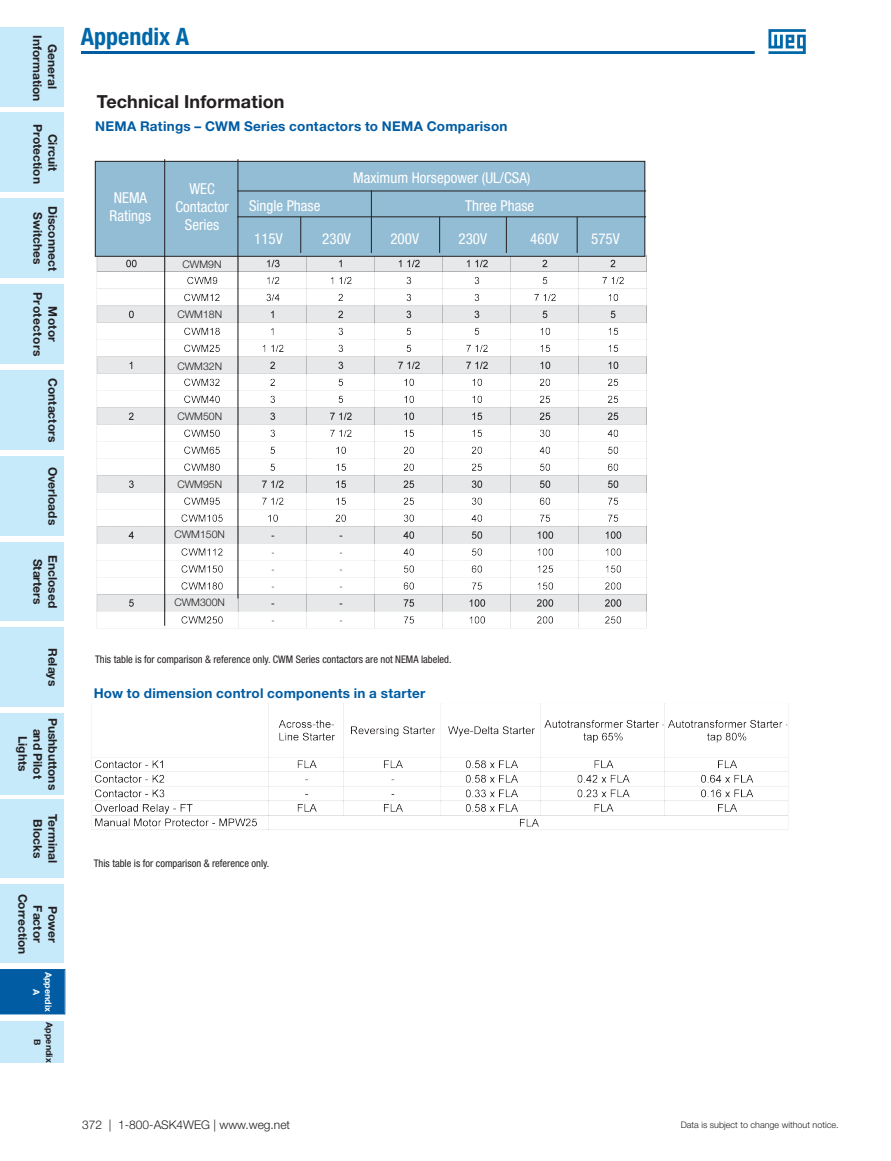
<style>
.page{position:relative;width:891px;height:1161px;background:#fff}
.page>*{position:absolute;margin:0;border:0;box-sizing:border-box;transform-origin:0 0}
.t1{font:700 condensed 24px "Helvetica Neue LT Pro";color:#0068a9}
.Page_Header{font:700 18px "Helvetica Neue LT Pro";letter-spacing:.005em;color:#231f20}
.t2{font:condensed 15px "Helvetica Neue LT Pro";color:#fff}
.Table_Header{font:700 13.5px "Helvetica Neue LT Pro";letter-spacing:.02em;color:#015ca3}
.t3{font:700 12px/15px "Helvetica Neue LT Std";color:#231f20;text-align:center}
.t4{font:300 12px "Helvetica Neue LT Pro";color:#231f20}
.t5{font:700 12px/15px "Helvetica Neue LT Std";letter-spacing:.03em;color:#231f20;text-align:center}
.paragraph_text{font:condensed 10.5px "Helvetica Neue LT Pro";color:#231f20}
.t6{font:300 10.5px "Helvetica Neue LT Pro";color:#231f20}
.t7{font:300 9px "Helvetica Neue LT Pro";color:#231f20}
.t8{font:700 9px/12px "Helvetica Neue LT Std";color:#fff;text-align:center}
.t9{font:700 9px/12px "Helvetica Neue LT Std";color:#231f20;text-align:center}
</style>
<div class="page">
<svg style="left:0;top:969px;width:66px;height:46px;background:#0760a5"></svg>
<div style="left:0;top:1021px;width:64px;height:42px;background:#c6eafa"></div>
<div style="left:0;top:27px;width:64px;height:79px;background:#c6eafa"></div>
<div style="left:0;top:113px;width:64px;height:79px;background:#c6eafa"></div>
<div style="left:0;top:199px;width:64px;height:79px;background:#c6eafa"></div>
<div style="left:0;top:285px;width:64px;height:79px;background:#c6eafa"></div>
<div style="left:0;top:456px;width:64px;height:80px;background:#c6eafa"></div>
<div style="left:0;top:627px;width:64px;height:80px;background:#c6eafa"></div>
<div style="left:0;top:713px;width:64px;height:81px;background:#c6eafa"></div>
<div style="left:0;top:799px;width:64px;height:79px;background:#c6eafa"></div>
<div style="left:0;top:370px;width:64px;height:80px;background:#c6eafa"></div>
<div style="left:0;top:885px;width:64px;height:78px;background:#c6eafa"></div>
<div style="left:0;top:542px;width:64px;height:79px;background:#c6eafa"></div>
<svg style="left:768px;top:29px;width:38px;height:25px"></svg>
<hr style="left:81px;top:51px;width:674px;height:3px;background:#015ca3">
<img style="left:92px;top:703px;width:697px;height:127px">
<img style="left:95px;top:203px;width:552px;height:425px">
<div style="left:95px;top:161px;width:550px;height:95px;background:#93bdd5"></div>
<div style="left:95px;top:161px;width:550px;height:95px;border:1px solid #231f20"></div>
<hr style="left:238px;top:159px;width:1px;height:440px;background:#231f20">
<hr style="left:300px;top:217px;width:1px;height:36px;background:#231f20">
<hr style="left:371px;top:190px;width:1px;height:63px;background:#231f20">
<hr style="left:439px;top:217px;width:1px;height:36px;background:#231f20">
<hr style="left:506px;top:217px;width:1px;height:36px;background:#231f20">
<hr style="left:577px;top:217px;width:1px;height:36px;background:#231f20">
<hr style="left:237px;top:217px;width:409px;height:1px;background:#231f20">
<hr style="left:237px;top:191px;width:409px;height:1px;background:#231f20">
<hr style="left:164px;top:159px;width:1px;height:467px;background:#231f20">
<p class="t3" style="left:60px;top:35px;width:68px;rotate:90deg">General<br>Information</p>
<p class="t3" style="left:60px;top:124px;width:61px;rotate:90deg">Circuit<br>Protection</p>
<p class="t3" style="left:60px;top:206px;width:66px;rotate:90deg">Disconnect<br>Switches</p>
<p class="t5" style="left:60px;top:292px;width:65px;rotate:90deg">Motor<br>Protectors</p>
<p class="t3" style="left:60px;top:378px;width:66px;rotate:90deg">Contactors</p>
<p class="t3" style="left:60px;top:467px;width:60px;rotate:90deg">Overloads</p>
<p class="t3" style="left:45px;top:559px;width:47px;rotate:90deg">Starters</p>
<p class="t3" style="left:60px;top:555px;width:54px;rotate:90deg">Enclosed</p>
<p class="t3" style="left:60px;top:648px;width:40px;rotate:90deg">Relays</p>
<p class="t3" style="left:60px;top:718px;width:74px;rotate:90deg">Pushbuttons and Pilot<br>Lights</p>
<p class="t3" style="left:60px;top:814px;width:50px;rotate:90deg">Terminal<br>Blocks</p>
<p class="t3" style="left:30px;top:894px;width:62px;rotate:90deg">Correction</p>
<p class="t3" style="left:45px;top:905px;width:39px;rotate:90deg">Factor</p>
<p class="t3" style="left:60px;top:906px;width:38px;rotate:90deg">Power</p>
<p class="t8" style="left:55px;top:972px;width:42px;rotate:90deg">Appendix<br>A</p>
<p class="t9" style="left:55px;top:1022px;width:42px;rotate:90deg">Appendix<br>B</p>
<h1 class="t1" style="left:81px;top:22px;width:110px">Appendix A</h1>
<p class="Page_Header" style="left:97px;top:90px;width:189px">Technical Information</p>
<p class="Table_Header" style="left:95px;top:118px;width:414px">NEMA Ratings – CWM Series contactors to NEMA Comparison</p>
<p class="t2" style="left:114px;top:189px;width:35px">NEMA</p>
<p class="t2" style="left:110px;top:207px;width:43px">Ratings</p>
<p class="t2" style="left:189px;top:180px;width:27px">WEC</p>
<p class="t2" style="left:176px;top:198px;width:55px">Contactor</p>
<p class="t2" style="left:185px;top:216px;width:36px">Series</p>
<p class="t6" style="left:183px;top:258px;width:40px">CWM9N</p>
<p class="t6" style="left:177px;top:308px;width:46px">CWM18N</p>
<p class="t6" style="left:177px;top:359px;width:46px">CWM32N</p>
<p class="t6" style="left:177px;top:410px;width:46px">CWM50N</p>
<p class="t2" style="left:353px;top:169px;width:179px">Maximum Horsepower (UL/CSA)</p>
<p class="t2" style="left:249px;top:197px;width:73px">Single Phase</p>
<p class="t2" style="left:465px;top:197px;width:70px">Three Phase</p>
<p class="t2" style="left:254px;top:230px;width:30px">115V</p>
<p class="t2" style="left:322px;top:230px;width:30px">230V</p>
<p class="t2" style="left:390px;top:230px;width:30px">200V</p>
<p class="t2" style="left:459px;top:230px;width:30px">230V</p>
<p class="t2" style="left:530px;top:230px;width:30px">460V</p>
<p class="t2" style="left:591px;top:230px;width:30px">575V</p>
<p class="t6" style="left:177px;top:478px;width:46px">CWM95N</p>
<p class="t6" style="left:174px;top:528px;width:52px">CWM150N</p>
<p class="t6" style="left:174px;top:596px;width:52px">CWM300N</p>
<p class="paragraph_text" style="left:95px;top:653px;width:358px">This table is for comparison &amp; reference only. CWM Series contactors are not NEMA labeled.</p>
<p class="Table_Header" style="left:94px;top:685px;width:333px">How to dimension control components in a starter</p>
<p class="paragraph_text" style="left:94px;top:858px;width:177px">This table is for comparison &amp; reference only.</p>
<p class="t4" style="left:82px;top:1117px;width:210px">372 | 1-800-ASK4WEG | www.weg.net</p>
<p class="t7" style="left:681px;top:1119px;width:159px">Data is subject to change without notice.</p>
</div>
